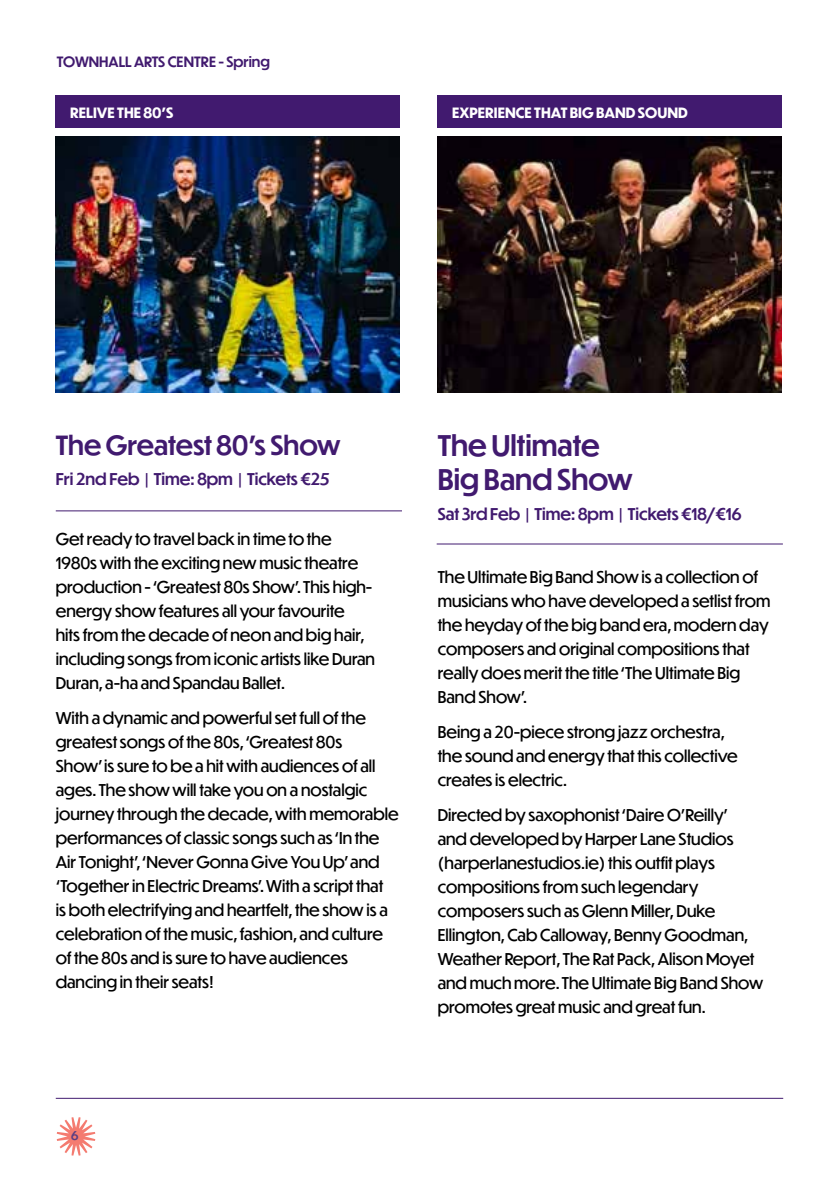
<style>
.page{position:relative;width:840px;height:1191px;background:#fff}
.page>*{position:absolute;margin:0;border:0;box-sizing:border-box;transform-origin:0 0}
.t1{font:500 28px/34px "Dunbar Tall";color:#411a6f}
.t2{font:500 26px "Dunbar Tall";color:#411a6f}
.t3{font:16px/24px "Dunbar Tall";color:#000}
.t4{font:500 16px "Dunbar Tall";color:#411a6f}
.t5{font:700 14px "Dunbar Tall";color:#fff}
.t6{font:500 14px "Dunbar Tall";color:#411a6f}
.t7{font:500 12px "Dunbar Tall";color:#5a3e82}
</style>
<div class="page">
<img style="left:437px;top:137px;width:344px;height:255px">
<hr style="left:436px;top:543px;width:346px;height:1px;background:#411a6f">
<div style="left:437px;top:95px;width:344px;height:33px;background:#411a6f"></div>
<hr style="left:56px;top:1098px;width:726px;height:1px;background:#411a6f">
<svg style="left:57px;top:1117px;width:38px;height:38px"></svg>
<img style="left:56px;top:137px;width:344px;height:255px">
<hr style="left:56px;top:510px;width:346px;height:1px;background:#411a6f">
<div style="left:56px;top:95px;width:344px;height:33px;background:#411a6f"></div>
<p class="t6" style="left:57px;top:52px;width:215px">TOWNHALL ARTS CENTRE - Spring</p>
<p class="t5" style="left:70px;top:102px;width:105px">RELIVE THE 80’S</p>
<p class="t5" style="left:452px;top:102px;width:237px">EXPERIENCE THAT BIG BAND SOUND</p>
<h2 class="t2" style="left:56px;top:426px;width:286px">The Greatest 80’s Show</h2>
<p class="t4" style="left:56px;top:467px;width:275px">Fri 2nd Feb | Time: 8pm | Tickets €25</p>
<p class="t3" style="left:56px;top:526px;width:320px">Get ready to travel back in time to the 1980s with the exciting new music theatre production - ‘Greatest 80s Show’. This high&shy;energy show features all your favourite<br>hits from the decade of neon and big hair, including songs from iconic artists like Duran Duran, a-ha and Spandau Ballet.</p>
<p class="t3" style="left:56px;top:705px;width:344px">With a dynamic and powerful set full of the greatest songs of the 80s, ‘Greatest 80s<br>Show’ is sure to be a hit with audiences of all ages. The show will take you on a nostalgic journey through the decade, with memorable performances of classic songs such as ‘In the Air Tonight’, ‘Never Gonna Give You Up’ and ‘Together in Electric Dreams’. With a script that<br>is both electrifying and heartfelt, the show is a celebration of the music, fashion, and culture of the 80s and is sure to have audiences dancing in their seats!</p>
<h1 class="t1" style="left:437px;top:428px;width:196px">The Ultimate<br>Big Band Show</h1>
<p class="t4" style="left:437px;top:502px;width:305px">Sat 3rd Feb | Time: 8pm | Tickets €18/€16</p>
<p class="t3" style="left:437px;top:564px;width:334px">The Ultimate Big Band Show is a collection of musicians who have developed a setlist from the heyday of the big band era, modern day composers and original compositions that really does merit the title ‘The Ultimate Big Band Show’.</p>
<p class="t3" style="left:437px;top:719px;width:301px">Being a 20-piece strong jazz orchestra, the sound and energy that this collective creates is electric.</p>
<p class="t3" style="left:437px;top:803px;width:327px">Directed by saxophonist ‘Daire O’Reilly’<br>and developed by Harper Lane Studios (harperlanestudios.ie) this outfit plays compositions from such legendary composers such as Glenn Miller, Duke Ellington, Cab Calloway, Benny Goodman, Weather Report, The Rat Pack, Alison Moyet and much more. The Ultimate Big Band Show promotes great music and great fun.</p>
<p class="t7" style="left:71px;top:1126px;width:9px">6</p>
</div>
